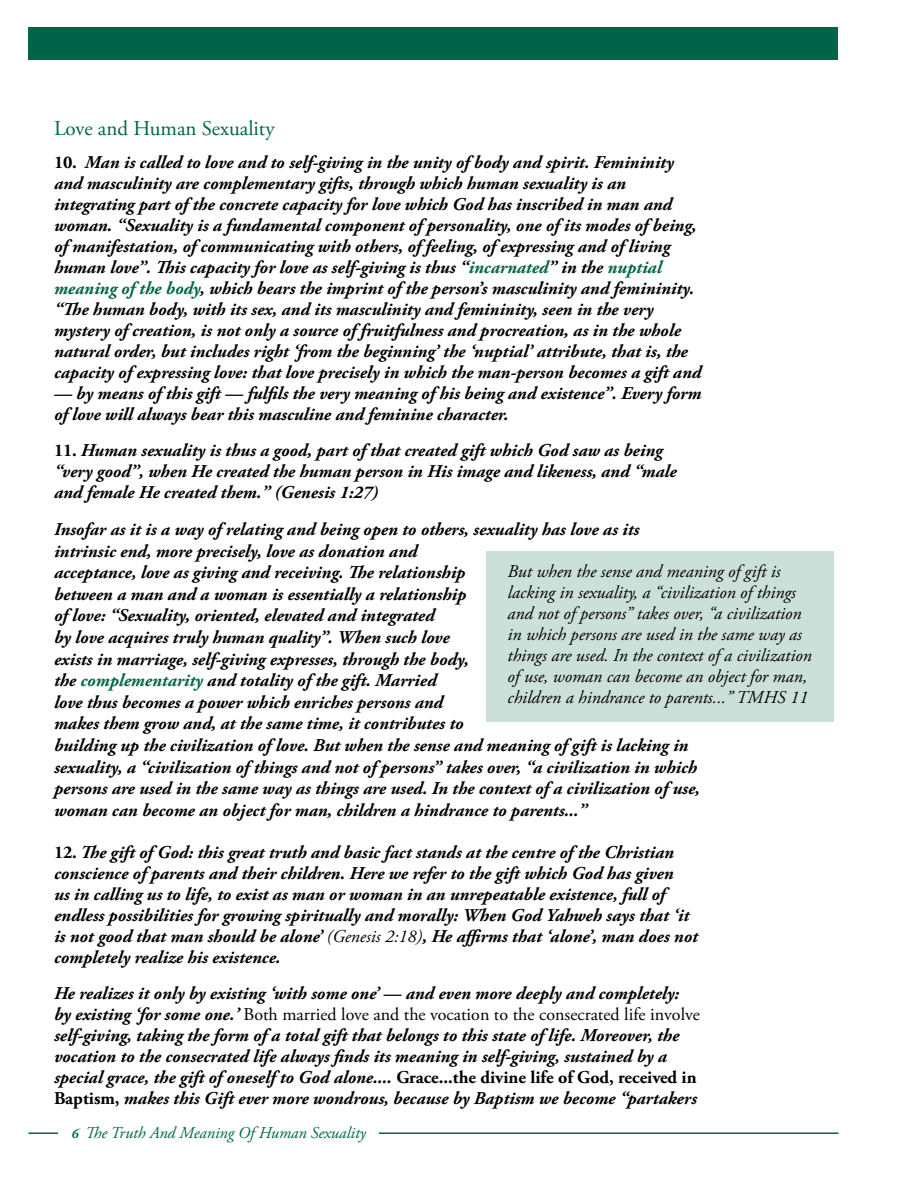
<style>
.page{position:relative;width:918px;height:1188px;background:#fff}
.page>*{position:absolute;margin:0;border:0;box-sizing:border-box;transform-origin:0 0}
.t1{font:21px "Adobe Garamond Pro";color:#006548}
.t2{font:italic 700 18px/21px "Adobe Garamond Pro";color:#000}
.t3{font:italic 18px/21px "Adobe Garamond Pro";color:#000}
.t4{font:italic 16.5px "Adobe Garamond Pro";color:#006548}
.s1{font-style:normal}
.s2{color:#006548}
.s3{font-weight:400}
.s4{font-weight:400;font-style:normal}
.s5{font-weight:700;font-size:13.5px}
</style>
<div class="page">
<hr style="left:28px;top:1132px;width:810px;height:2px;background:#006548">
<div style="left:58px;top:1126px;width:321px;height:23px;background:#fff"></div>
<div style="left:28px;top:27px;width:810px;height:33px;background:#006548"></div>
<div style="left:486px;top:551px;width:348px;height:170px;background:#cce0da"></div>
<p class="t1" style="left:54px;top:116px;width:222px">Love and Human Sexuality</p>
<p class="t2" style="left:54px;top:152px;width:649px"><span class="s1">10.</span> Man is called to love and to self-giving in the unity of body and spirit. Femininity and masculinity are complementary gifts, through which human sexuality is an integrating part of the concrete capacity for love which God has inscribed in man and woman. “Sexuality is a fundamental component of personality, one of its modes of being, of manifestation, of communicating with others, of feeling, of expressing and of living human love”. This capacity for love as self-giving is thus “<span class="s2">incarnated</span>” in the <span class="s2">nuptial meaning of the body</span>, which bears the imprint of the person’s masculinity and femininity. “The human body, with its sex, and its masculinity and femininity, seen in the very mystery of creation, is not only a source of fruitfulness and procreation, as in the whole natural order, but includes right ‘from the beginning’ the ‘nuptial’ attribute, that is, the capacity of expressing love: that love precisely in which the man-person becomes a gift and</p>
<p class="t2" style="left:54px;top:383px;width:649px">— by means of this gift — fulfils the very meaning of his being and existence”. Every form of love will always bear this masculine and feminine character.</p>
<p class="t2" style="left:54px;top:440px;width:624px"><span class="s1">11.</span> Human sexuality is thus a good, part of that created gift which God saw as being “very good”, when He created the human person in His image and likeness, and “male and female He created them.” (Genesis 1:27)</p>
<p class="t2" style="left:54px;top:519px;width:647px;line-height:21.6px">Insofar as it is a way of relating and being open to others, sexuality has love as its intrinsic end, more precisely, love as donation and<br>acceptance, love as giving and receiving. The relationship<br>between a man and a woman is essentially a relationship<br>of love: “Sexuality, oriented, elevated and integrated<br>by love acquires truly human quality”. When such love<br>exists in marriage, self-giving expresses, through the body,<br>the <span class="s2">complementarity</span> and totality of the gift. Married<br>love thus becomes a power which enriches persons and<br>makes them grow and, at the same time, it contributes to<br>building up the civilization of love. But when the sense and meaning of gift is lacking in sexuality, a “civilization of things and not of persons” takes over, “a civilization in which persons are used in the same way as things are used. In the context of a civilization of use, woman can become an object for man, children a hindrance to parents...”</p>
<p class="t2" style="left:54px;top:842px;width:645px"><span class="s1">12.</span> The gift of God: this great truth and basic fact stands at the centre of the Christian conscience of parents and their children. Here we refer to the gift which God has given<br>us in calling us to life, to exist as man or woman in an unrepeatable existence, full of endless possibilities for growing spiritually and morally: When God Yahweh says that ‘it is not good that man should be alone’ <span class="s3">(Genesis 2:18)</span>, He affirms that ‘alone’, man does not completely realize his existence.</p>
<p class="t2" style="left:54px;top:984px;width:647px">He realizes it only by existing ‘with some one’ — and even more deeply and completely: by existing ‘for some one.’ <span class="s4">Both married love and the vocation to the consecrated life involve </span>self-giving, taking the form of a total gift that belongs to this state of life. Moreover, the vocation to the consecrated life always finds its meaning in self-giving, sustained by a special grace, the gift of oneself to God alone.... <span class="s1">Grace...the divine life of God, received in Baptism,</span> makes this Gift ever more wondrous, because by Baptism we become “partakers</p>
<p class="t3" style="left:508px;top:561px;width:306px">But when the sense and meaning of gift is lacking in sexuality, a “civilization of things and not of persons” takes over, “a civilization in which persons are used in the same way as things are used. In the context of a civilization of use, woman can become an object for man, children a hindrance to parents...” TMHS 11</p>
<p class="t4" style="left:72px;top:1123px;width:296px"><span class="s5">6</span> The Truth And Meaning Of Human Sexuality</p>
</div>
